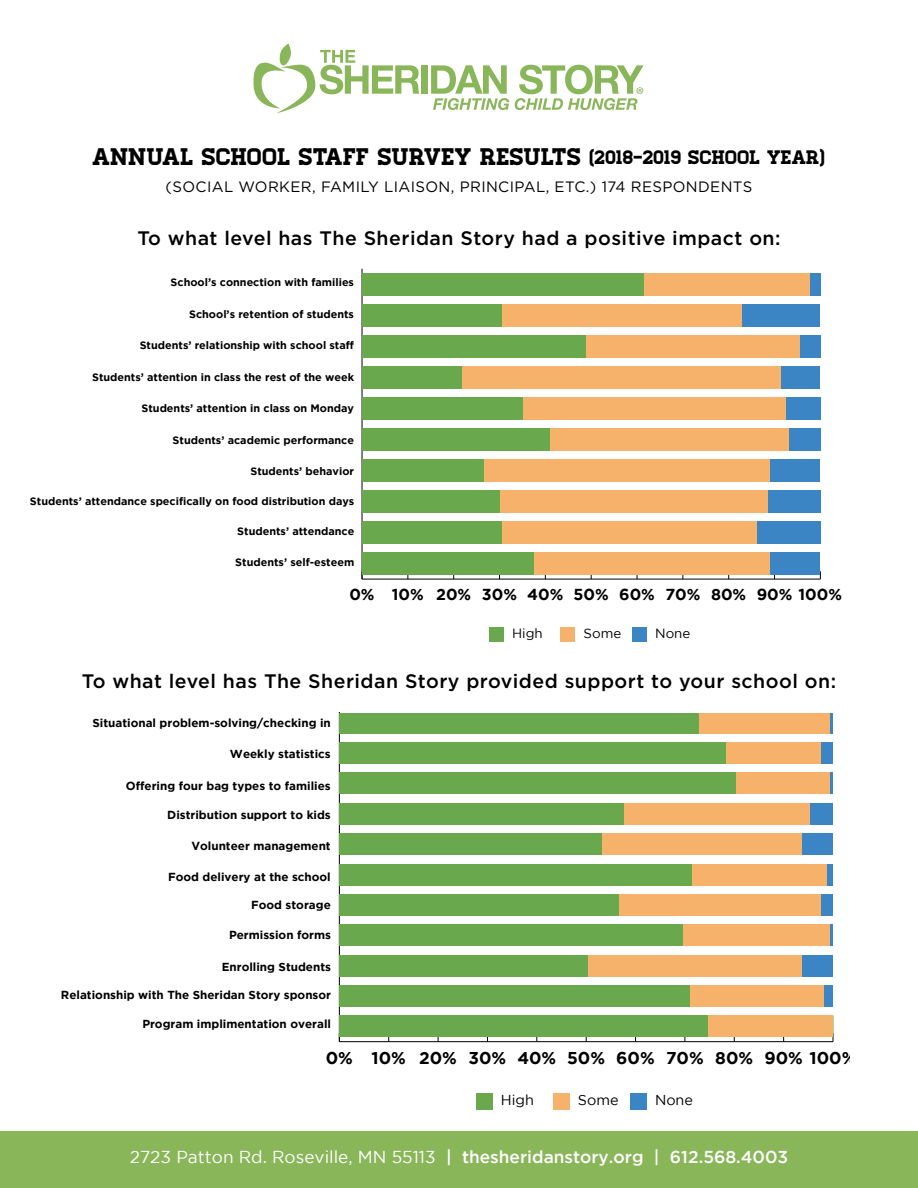
<style>
.page{position:relative;width:918px;height:1188px;background:#fff}
.page>*{position:absolute;margin:0;border:0;box-sizing:border-box;transform-origin:0 0}
.t1{font:24px "Homestead";color:#000}
.t2{font:19.95px "Myriad Pro";color:#8ab65a}
.t3{font:500 19.5px "Gotham HTF";letter-spacing:.025em;color:#000}
.t4{font:500 17.25px "Gotham";color:#fff}
.t5{font:700 17.1px "Gotham";color:#000}
.t6{font:700 15.9px "Gotham";color:#000}
.t7{font:15px "Gotham HTF";letter-spacing:.025em;color:#000}
.t8{font:14.4px "Gotham";color:#000}
.t9{font:13.35px "Gotham";color:#000}
.t10{font:700 11.7px "Gotham";color:#000}
.t11{font:700 10.8px "Gotham";color:#000}
.s1{font-size:19.5px}
.s2{font-weight:400}
</style>
<div class="page">
<div style="left:422px;top:65px;width:6px;height:29px;background:#8ab65a"></div>
<svg style="left:431px;top:65px;width:78px;height:45px"></svg>
<svg style="left:515px;top:65px;width:129px;height:45px"></svg>
<svg style="left:253px;top:44px;width:167px;height:69px"></svg>
<div style="left:0;top:1131px;width:918px;height:57px;background:#8ab65a"></div>
<hr style="left:362px;top:579px;width:458px;height:1px;background:#000">
<hr style="left:362px;top:269px;width:1px;height:310px;background:#000">
<div style="left:810px;top:273px;width:10px;height:22px;background:#3c85c5"></div>
<div style="left:742px;top:304px;width:78px;height:22px;background:#3c85c5"></div>
<div style="left:799px;top:335px;width:21px;height:22px;background:#3c85c5"></div>
<div style="left:781px;top:366px;width:39px;height:23px;background:#3c85c5"></div>
<div style="left:786px;top:397px;width:34px;height:23px;background:#3c85c5"></div>
<div style="left:789px;top:428px;width:31px;height:23px;background:#3c85c5"></div>
<div style="left:770px;top:459px;width:50px;height:23px;background:#3c85c5"></div>
<div style="left:768px;top:490px;width:52px;height:23px;background:#3c85c5"></div>
<div style="left:757px;top:521px;width:63px;height:23px;background:#3c85c5"></div>
<div style="left:770px;top:552px;width:50px;height:23px;background:#3c85c5"></div>
<div style="left:644px;top:273px;width:166px;height:22px;background:#f6b16a"></div>
<div style="left:502px;top:304px;width:240px;height:22px;background:#f6b16a"></div>
<div style="left:586px;top:335px;width:213px;height:22px;background:#f6b16a"></div>
<div style="left:462px;top:366px;width:319px;height:23px;background:#f6b16a"></div>
<div style="left:522px;top:397px;width:264px;height:23px;background:#f6b16a"></div>
<div style="left:549px;top:428px;width:240px;height:23px;background:#f6b16a"></div>
<div style="left:483px;top:459px;width:287px;height:23px;background:#f6b16a"></div>
<div style="left:499px;top:490px;width:269px;height:23px;background:#f6b16a"></div>
<div style="left:502px;top:521px;width:255px;height:23px;background:#f6b16a"></div>
<div style="left:533px;top:552px;width:237px;height:23px;background:#f6b16a"></div>
<div style="left:362px;top:273px;width:282px;height:22px;background:#6aa84e"></div>
<div style="left:362px;top:304px;width:140px;height:22px;background:#6aa84e"></div>
<div style="left:362px;top:335px;width:224px;height:22px;background:#6aa84e"></div>
<div style="left:362px;top:366px;width:100px;height:23px;background:#6aa84e"></div>
<div style="left:362px;top:397px;width:160px;height:23px;background:#6aa84e"></div>
<div style="left:362px;top:428px;width:187px;height:23px;background:#6aa84e"></div>
<div style="left:362px;top:459px;width:121px;height:23px;background:#6aa84e"></div>
<div style="left:362px;top:490px;width:137px;height:23px;background:#6aa84e"></div>
<div style="left:362px;top:521px;width:140px;height:23px;background:#6aa84e"></div>
<div style="left:362px;top:552px;width:171px;height:23px;background:#6aa84e"></div>
<div style="left:489px;top:627px;width:15px;height:15px;background:#6aa84e"></div>
<div style="left:561px;top:627px;width:14px;height:15px;background:#f6b16a"></div>
<div style="left:632px;top:627px;width:15px;height:15px;background:#3c85c5"></div>
<hr style="left:339px;top:1041px;width:494px;height:1px;background:#000">
<hr style="left:339px;top:713px;width:1px;height:329px;background:#000">
<hr style="left:830px;top:713px;width:3px;height:21px;background:#3c85c5">
<div style="left:821px;top:742px;width:12px;height:22px;background:#3c85c5"></div>
<hr style="left:830px;top:772px;width:3px;height:22px;background:#3c85c5">
<div style="left:810px;top:803px;width:23px;height:22px;background:#3c85c5"></div>
<div style="left:802px;top:833px;width:31px;height:22px;background:#3c85c5"></div>
<div style="left:827px;top:864px;width:6px;height:21px;background:#3c85c5"></div>
<div style="left:821px;top:894px;width:12px;height:22px;background:#3c85c5"></div>
<hr style="left:830px;top:924px;width:3px;height:22px;background:#3c85c5">
<div style="left:802px;top:955px;width:31px;height:22px;background:#3c85c5"></div>
<div style="left:824px;top:985px;width:9px;height:22px;background:#3c85c5"></div>
<div style="left:699px;top:713px;width:131px;height:21px;background:#f6b16a"></div>
<div style="left:725px;top:742px;width:96px;height:22px;background:#f6b16a"></div>
<div style="left:736px;top:772px;width:94px;height:22px;background:#f6b16a"></div>
<div style="left:624px;top:803px;width:186px;height:22px;background:#f6b16a"></div>
<div style="left:601px;top:833px;width:201px;height:22px;background:#f6b16a"></div>
<div style="left:692px;top:864px;width:135px;height:21px;background:#f6b16a"></div>
<div style="left:619px;top:894px;width:202px;height:22px;background:#f6b16a"></div>
<div style="left:682px;top:924px;width:148px;height:22px;background:#f6b16a"></div>
<div style="left:588px;top:955px;width:214px;height:22px;background:#f6b16a"></div>
<div style="left:690px;top:985px;width:134px;height:22px;background:#f6b16a"></div>
<div style="left:708px;top:1016px;width:125px;height:21px;background:#f6b16a"></div>
<div style="left:339px;top:713px;width:360px;height:21px;background:#6aa84e"></div>
<div style="left:339px;top:742px;width:386px;height:22px;background:#6aa84e"></div>
<div style="left:339px;top:772px;width:397px;height:22px;background:#6aa84e"></div>
<div style="left:339px;top:803px;width:285px;height:22px;background:#6aa84e"></div>
<div style="left:339px;top:833px;width:262px;height:22px;background:#6aa84e"></div>
<div style="left:339px;top:864px;width:353px;height:21px;background:#6aa84e"></div>
<div style="left:339px;top:894px;width:280px;height:22px;background:#6aa84e"></div>
<div style="left:339px;top:924px;width:343px;height:22px;background:#6aa84e"></div>
<div style="left:339px;top:955px;width:249px;height:22px;background:#6aa84e"></div>
<div style="left:339px;top:985px;width:351px;height:22px;background:#6aa84e"></div>
<div style="left:339px;top:1016px;width:369px;height:21px;background:#6aa84e"></div>
<div style="left:476px;top:1093px;width:16px;height:16px;background:#6aa84e"></div>
<div style="left:553px;top:1093px;width:16px;height:16px;background:#f6b16a"></div>
<div style="left:630px;top:1093px;width:16px;height:16px;background:#3c85c5"></div>
<h2 class="t2" style="left:636px;top:82px;width:10px">®</h2>
<h1 class="t1" style="left:93px;top:147px;width:734px">ANNUAL SCHOOL STAFF SURVEY RESULTS <span class="s1">(2018-2019 SCHOOL YEAR)</span></h1>
<h3 class="t7" style="left:166px;top:182px;width:588px">(SOCIAL WORKER, FAMILY LIAISON, PRINCIPAL, ETC.) 174 RESPONDENTS</h3>
<h3 class="t3" style="left:137px;top:231px;width:645px">To what level has The Sheridan Story had a positive impact on:</h3>
<p class="t11" style="left:171px;top:278px;width:185px">School’s connection with families</p>
<p class="t11" style="left:189px;top:309px;width:166px">School’s retention of students</p>
<p class="t11" style="left:140px;top:341px;width:216px">Students’ relationship with school staff</p>
<p class="t11" style="left:92px;top:372px;width:263px">Students’ attention in class the rest of the week</p>
<p class="t11" style="left:142px;top:404px;width:214px">Students’ attention in class on Monday</p>
<p class="t11" style="left:173px;top:435px;width:183px">Students’ academic performance</p>
<p class="t11" style="left:251px;top:467px;width:105px">Students’ behavior</p>
<p class="t11" style="left:30px;top:496px;width:326px">Students’ attendance specifically on food distribution days</p>
<p class="t11" style="left:237px;top:526px;width:119px">Students’ attendance</p>
<p class="t11" style="left:235px;top:558px;width:121px">Students’ self-esteem</p>
<h3 class="t6" style="left:349px;top:587px;width:494px">0% 10% 20% 30% 40% 50% 60% 70% 80% 90% 100%</h3>
<p class="t9" style="left:512px;top:628px;width:32px">High</p>
<p class="t9" style="left:584px;top:628px;width:39px">Some</p>
<p class="t9" style="left:655px;top:628px;width:37px">None</p>
<h3 class="t3" style="left:82px;top:674px;width:756px">To what level has The Sheridan Story provided support to your school on:</h3>
<p class="t10" style="left:92px;top:718px;width:240px">Situational problem-solving/checking in</p>
<p class="t10" style="left:230px;top:749px;width:102px">Weekly statistics</p>
<p class="t10" style="left:126px;top:780px;width:207px">Offering four bag types to families</p>
<p class="t10" style="left:167px;top:810px;width:165px">Distribution support to kids</p>
<p class="t10" style="left:191px;top:841px;width:141px">Volunteer management</p>
<p class="t10" style="left:168px;top:871px;width:164px">Food delivery at the school</p>
<p class="t10" style="left:251px;top:899px;width:81px">Food storage</p>
<p class="t10" style="left:229px;top:930px;width:104px">Permission forms</p>
<p class="t10" style="left:222px;top:962px;width:111px">Enrolling Students</p>
<p class="t10" style="left:61px;top:990px;width:272px">Relationship with The Sheridan Story sponsor</p>
<p class="t10" style="left:142px;top:1019px;width:190px">Program implimentation overall</p>
<h3 class="t5" style="left:326px;top:1051px;width:532px">0% 10% 20% 30% 40% 50% 60% 70% 80% 90% 100%</h3>
<h3 class="t8" style="left:501px;top:1095px;width:35px">High</h3>
<h3 class="t8" style="left:578px;top:1095px;width:42px">Some</h3>
<h3 class="t8" style="left:655px;top:1095px;width:39px">None</h3>
<h3 class="t4" style="left:130px;top:1150px;width:660px"><span class="s2">2723 Patton Rd. Roseville, MN 55113</span> | thesheridanstory.org | 612.568.4003</h3>
</div>
